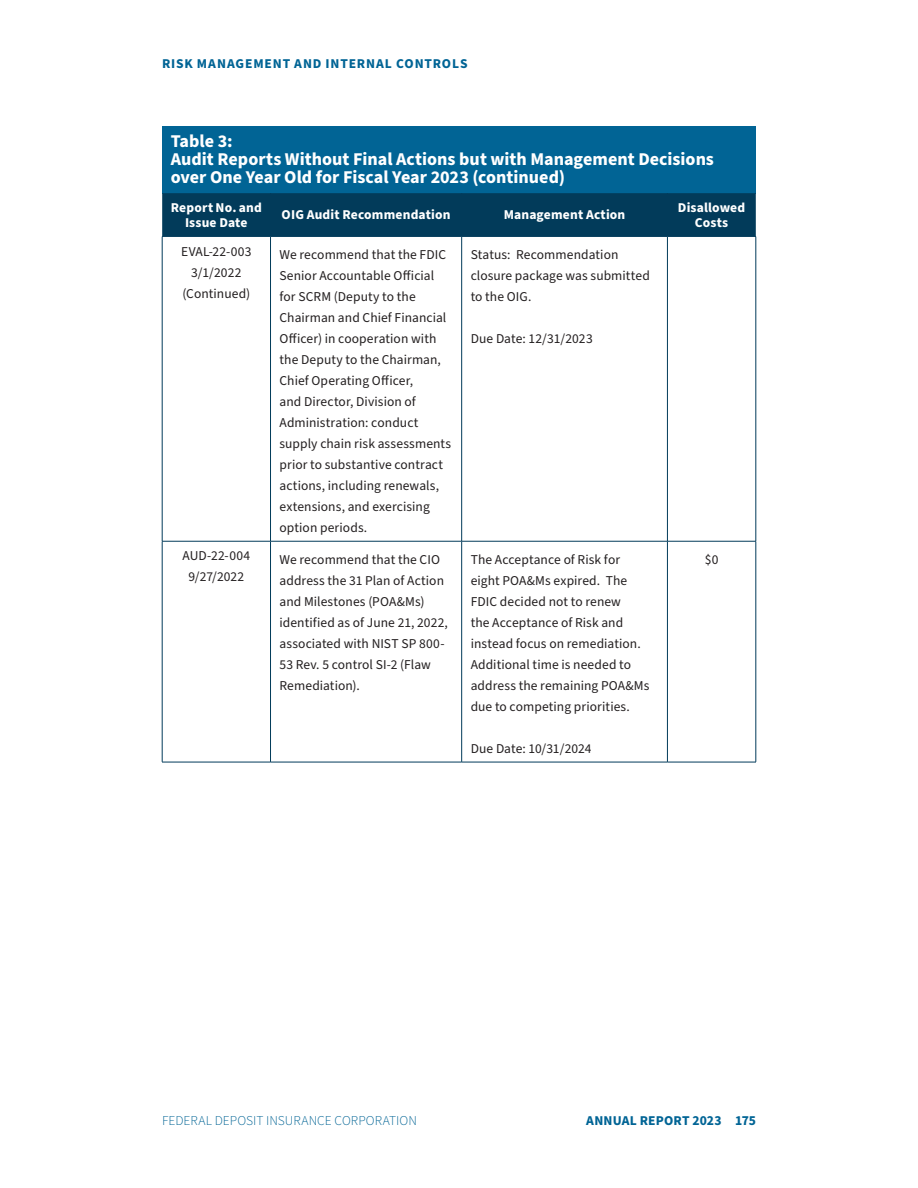
<style>
.page{position:relative;width:918px;height:1188px;background:#fff}
.page>*{position:absolute;margin:0;border:0;box-sizing:border-box;transform-origin:0 0}
.t1{font:700 18px/18px "Source Sans Pro";color:#fff}
.t2{font:13.5px/21px "Source Sans Pro";letter-spacing:.005em;color:#231f20}
.t3{font:700 13.5px/15px "Source Sans Pro";letter-spacing:.01em;color:#fff;text-align:center}
.t4{font:300 13.5px "Source Sans Pro";letter-spacing:.005em;color:#016495}
.t5{font:700 13.5px "Source Sans Pro";letter-spacing:.06em;color:#016495}
.t6{font:700 13.5px "Source Sans Pro";letter-spacing:.015em;color:#016495}
</style>
<div class="page">
<div style="left:162px;top:126px;width:594px;height:67px;background:#016495"></div>
<div style="left:162px;top:193px;width:594px;height:43px;background:#023b5a"></div>
<hr style="left:162px;top:236px;width:109px;height:1px;background:#023b5a">
<hr style="left:270px;top:193px;width:1px;height:43px;background:#023b5a">
<hr style="left:461px;top:193px;width:1px;height:43px;background:#023b5a">
<hr style="left:271px;top:236px;width:191px;height:1px;background:#023b5a">
<hr style="left:462px;top:236px;width:205px;height:1px;background:#023b5a">
<hr style="left:667px;top:193px;width:1px;height:43px;background:#023b5a">
<hr style="left:667px;top:236px;width:89px;height:1px;background:#023b5a">
<hr style="left:162px;top:237px;width:1px;height:304px;background:#023b5a">
<hr style="left:162px;top:541px;width:1px;height:221px;background:#023b5a">
<hr style="left:270px;top:237px;width:1px;height:304px;background:#023b5a">
<hr style="left:461px;top:237px;width:1px;height:304px;background:#023b5a">
<hr style="left:270px;top:541px;width:1px;height:221px;background:#023b5a">
<hr style="left:461px;top:541px;width:1px;height:221px;background:#023b5a">
<hr style="left:162px;top:541px;width:109px;height:1px;background:#023b5a">
<hr style="left:271px;top:541px;width:191px;height:1px;background:#023b5a">
<hr style="left:462px;top:541px;width:205px;height:1px;background:#023b5a">
<hr style="left:162px;top:762px;width:109px;height:1px;background:#023b5a">
<hr style="left:271px;top:762px;width:191px;height:1px;background:#023b5a">
<hr style="left:462px;top:762px;width:205px;height:1px;background:#023b5a">
<hr style="left:667px;top:237px;width:1px;height:304px;background:#023b5a">
<hr style="left:667px;top:541px;width:1px;height:221px;background:#023b5a">
<hr style="left:756px;top:237px;width:1px;height:304px;background:#023b5a">
<hr style="left:756px;top:541px;width:1px;height:221px;background:#023b5a">
<hr style="left:667px;top:541px;width:89px;height:1px;background:#023b5a">
<hr style="left:667px;top:762px;width:89px;height:1px;background:#023b5a">
<p class="t5" style="left:162px;top:55px;width:307px">RISK MANAGEMENT AND INTERNAL CONTROLS</p>
<h1 class="t1" style="left:171px;top:133px;width:545px">Table 3:<br>Audit Reports Without Final Actions but with Management Decisions over One Year Old for Fiscal Year 2023 (continued)</h1>
<p class="t3" style="left:171px;top:200px;width:93px">Report No. and<br>Issue Date</p>
<p class="t3" style="left:282px;top:208px;width:170px">OIG Audit Recommendation</p>
<p class="t3" style="left:504px;top:208px;width:123px">Management Action</p>
<p class="t3" style="left:678px;top:200px;width:69px">Disallowed<br>Costs</p>
<p class="t2" style="left:181px;top:241px;width:72px;text-align:center">EVAL-22-003<br>3/1/2022 (Continued)</p>
<p class="t2" style="left:280px;top:245px;width:173px">We recommend that the FDIC<br>Senior Accountable Official for SCRM (Deputy to the<br>Chairman and Chief Financial<br>Officer) in cooperation with the Deputy to the Chairman,<br>Chief Operating Officer,<br>and Director, Division of<br>Administration: conduct supply chain risk assessments prior to substantive contract actions, including renewals, extensions, and exercising option periods.</p>
<p class="t2" style="left:471px;top:245px;width:181px">Status: Recommendation closure package was submitted to the OIG.</p>
<p class="t2" style="left:471px;top:329px;width:124px">Due Date: 12/31/2023</p>
<p class="t2" style="left:182px;top:546px;width:69px;text-align:center">AUD-22-004<br>9/27/2022</p>
<p class="t2" style="left:280px;top:550px;width:170px">We recommend that the CIO address the 31 Plan of Action and Milestones (POA&amp;Ms) identified as of June 21, 2022, associated with NIST SP 800-<br>53 Rev. 5 control SI-2 (Flaw<br>Remediation).</p>
<p class="t2" style="left:471px;top:550px;width:180px">The Acceptance of Risk for eight POA&amp;Ms expired. The<br>FDIC decided not to renew<br>the Acceptance of Risk and instead focus on remediation.<br>Additional time is needed to address the remaining POA&amp;Ms due to competing priorities.</p>
<p class="t2" style="left:471px;top:739px;width:122px">Due Date: 10/31/2024</p>
<p class="t2" style="left:705px;top:550px;width:15px">$0</p>
<p class="t4" style="left:162px;top:1111px;width:257px">FEDERAL DEPOSIT INSURANCE CORPORATION</p>
<p class="t6" style="left:586px;top:1111px;width:171px">ANNUAL REPORT 2023 175</p>
</div>
